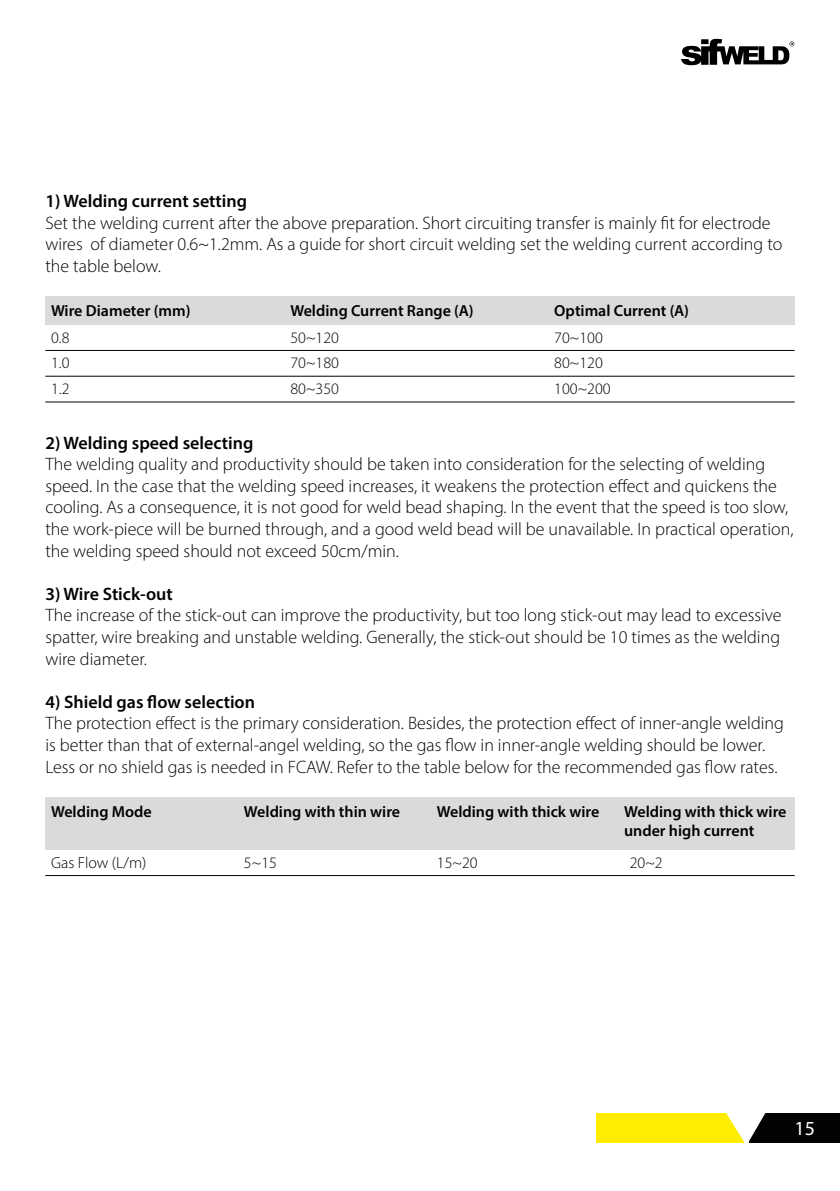
<style>
.page{position:relative;width:840px;height:1191px;background:#fff}
.page>*{position:absolute;margin:0;border:0;box-sizing:border-box;transform-origin:0 0}
.t1{font:20px "Myriad Pro";color:#fff}
.t2{font:300 18px/21.6px "Myriad Pro";color:#010202}
.t3{font:600 18px "Myriad Pro";color:#010202}
.t4{font:600 16px/19.2px "Myriad Pro";color:#000}
.t5{font:300 16px "Myriad Pro";color:#000}
</style>
<div class="page">
<div style="left:748px;top:1113px;width:91px;height:29px;background:#010202"></div>
<div style="left:596px;top:1113px;width:152px;height:29px;background:#ffed00"></div>
<svg style="left:725px;top:1113px;width:40px;height:30px"></svg>
<svg style="left:681px;top:39px;width:112px;height:26px"></svg>
<hr style="left:45px;top:350px;width:749px;height:1px;background:#000">
<hr style="left:45px;top:376px;width:749px;height:1px;background:#000">
<hr style="left:45px;top:401px;width:749px;height:1px;background:#000">
<hr style="left:45px;top:875px;width:749px;height:1px;background:#000">
<div style="left:45px;top:296px;width:749px;height:29px;background:#dadada"></div>
<div style="left:45px;top:797px;width:749px;height:52px;background:#dadada"></div>
<p class="t3" style="left:45px;top:189px;width:203px">1) Welding current setting</p>
<p class="t2" style="left:45px;top:212px;width:738px">Set the welding current after the above preparation. Short circuiting transfer is mainly fit for electrode wires of diameter 0.6~1.2mm. As a guide for short circuit welding set the welding current according to the table below.</p>
<p class="t4" style="left:51px;top:301px;width:141px">Wire Diameter (mm)</p>
<p class="t4" style="left:290px;top:301px;width:185px">Welding Current Range (A)</p>
<p class="t4" style="left:554px;top:301px;width:136px">Optimal Current (A)</p>
<p class="t5" style="left:51px;top:353px;width:20px">1.0</p>
<p class="t5" style="left:290px;top:353px;width:50px">70~180</p>
<p class="t5" style="left:554px;top:353px;width:50px">80~120</p>
<p class="t5" style="left:51px;top:379px;width:20px">1.2</p>
<p class="t5" style="left:290px;top:379px;width:50px">80~350</p>
<p class="t5" style="left:554px;top:379px;width:58px">100~200</p>
<p class="t5" style="left:51px;top:328px;width:20px">0.8</p>
<p class="t5" style="left:290px;top:328px;width:50px">50~120</p>
<p class="t5" style="left:554px;top:328px;width:50px">70~100</p>
<p class="t3" style="left:45px;top:431px;width:209px">2) Welding speed selecting</p>
<p class="t2" style="left:45px;top:453px;width:749px">The welding quality and productivity should be taken into consideration for the selecting of welding speed. In the case that the welding speed increases, it weakens the protection effect and quickens the cooling. As a consequence, it is not good for weld bead shaping. In the event that the speed is too slow, the work-piece will be burned through, and a good weld bead will be unavailable. In practical operation, the welding speed should not exceed 50cm/min.</p>
<p class="t3" style="left:45px;top:582px;width:129px">3) Wire Stick-out</p>
<p class="t2" style="left:45px;top:604px;width:737px;text-align:justify">The increase of the stick-out can improve the productivity, but too long stick-out may lead to excessive spatter, wire breaking and unstable welding. Generally, the stick-out should be 10 times as the welding wire diameter.</p>
<p class="t3" style="left:45px;top:690px;width:211px">4) Shield gas flow selection</p>
<p class="t2" style="left:45px;top:712px;width:739px">The protection effect is the primary consideration. Besides, the protection effect of inner-angle welding is better than that of external-angel welding, so the gas flow in inner-angle welding should be lower.<br>Less or no shield gas is needed in FCAW. Refer to the table below for the recommended gas flow rates.</p>
<p class="t4" style="left:51px;top:802px;width:102px">Welding Mode</p>
<p class="t4" style="left:244px;top:802px;width:158px">Welding with thin wire</p>
<p class="t4" style="left:436px;top:802px;width:164px">Welding with thick wire</p>
<p class="t4" style="left:623px;top:802px;width:164px">Welding with thick wire under high current</p>
<p class="t5" style="left:51px;top:852px;width:97px">Gas Flow (L/m)</p>
<p class="t5" style="left:244px;top:852px;width:34px">5~15</p>
<p class="t5" style="left:436px;top:852px;width:42px">15~20</p>
<p class="t5" style="left:629px;top:852px;width:34px">20~2</p>
<p class="t1" style="left:794px;top:1115px;width:22px">15</p>
</div>
